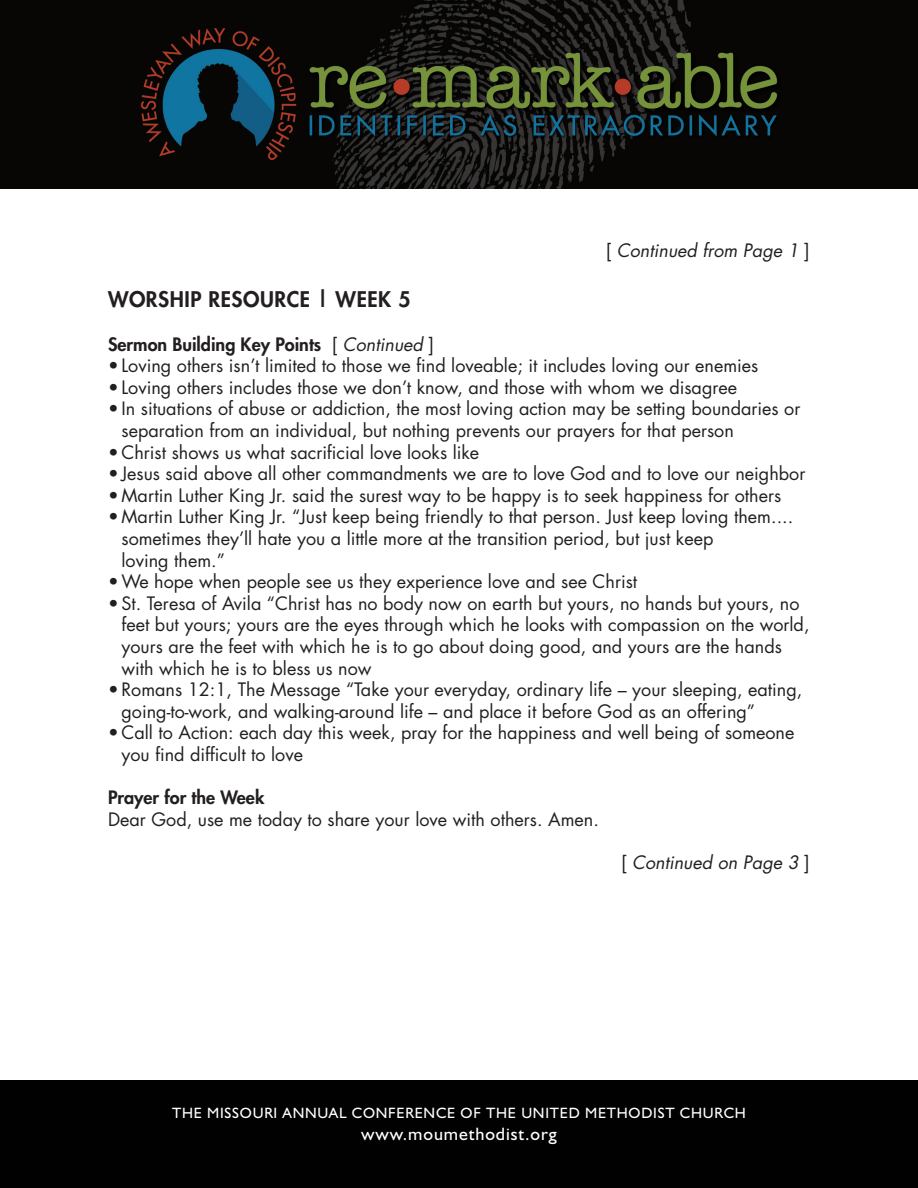
<style>
.page{position:relative;width:918px;height:1188px;background:#fff}
.page>*{position:absolute;margin:0;border:0;box-sizing:border-box;transform-origin:0 0}
.t1{font:800 21px "Futura";letter-spacing:.025em;color:#231f20}
.t2{font:18px/21.6px "Futura";color:#231f20}
.t3{font:800 18px "Futura";color:#231f20}
.t4{font:italic 18px "Futura";color:#231f20}
.t5{font:18px "Humanist 521 BT";letter-spacing:.05em;color:#fff}
.t6{font:15px "Humanist 521 BT";letter-spacing:.05em;color:#fff}
.s1{font-style:normal}
.s2{font-weight:400}
.s3{font-weight:400;font-style:italic}
</style>
<div class="page">
<div style="left:0;top:1080px;width:918px;height:108px;background:#010101"></div>
<img style="left:0;top:0;width:918px;height:189px">
<p class="t4" style="left:606px;top:238px;width:206px"><span class="s1">[</span> Continued from Page 1 <span class="s1">]</span></p>
<p class="t1" style="left:108px;top:286px;width:304px">WORSHIP RESOURCE | WEEK 5</p>
<p class="t3" style="left:108px;top:332px;width:328px">Sermon Building Key Points <span class="s2">[</span> <span class="s3">Continued</span> <span class="s2">]</span></p>
<p class="t2" style="left:108px;top:355px;width:652px">• Loving others isn’t limited to those we find loveable; it includes loving our enemies</p>
<p class="t2" style="left:108px;top:376px;width:631px">• Loving others includes those we don’t know, and those with whom we disagree</p>
<p class="t2" style="left:122px;top:398px;width:680px;text-indent:-14px">• In situations of abuse or addiction, the most loving action may be setting boundaries or separation from an individual, but nothing prevents our prayers for that person</p>
<p class="t2" style="left:108px;top:441px;width:373px">• Christ shows us what sacrificial love looks like</p>
<p class="t2" style="left:108px;top:463px;width:699px">• Jesus said above all other commandments we are to love God and to love our neighbor</p>
<p class="t2" style="left:108px;top:484px;width:675px">• Martin Luther King Jr. said the surest way to be happy is to seek happiness for others</p>
<p class="t2" style="left:108px;top:506px;width:687px">• Martin Luther King Jr. “Just keep being friendly to that person. Just keep loving them....</p>
<p class="t2" style="left:122px;top:527px;width:593px">sometimes they’ll hate you a little more at the transition period, but just keep</p>
<p class="t2" style="left:122px;top:549px;width:105px">loving them.”</p>
<p class="t2" style="left:108px;top:571px;width:531px">• We hope when people see us they experience love and see Christ</p>
<p class="t2" style="left:108px;top:592px;width:693px">• St. Teresa of Avila “Christ has no body now on earth but yours, no hands but yours, no</p>
<p class="t2" style="left:122px;top:614px;width:690px">feet but yours; yours are the eyes through which he looks with compassion on the world,</p>
<p class="t2" style="left:122px;top:635px;width:662px">yours are the feet with which he is to go about doing good, and yours are the hands</p>
<p class="t2" style="left:122px;top:657px;width:252px">with which he is to bless us now</p>
<p class="t2" style="left:122px;top:679px;width:682px;text-indent:-14px">• Romans 12:1, The Message “Take your everyday, ordinary life – your sleeping, eating, going-to-work, and walking-around life – and place it before God as an offering”</p>
<p class="t2" style="left:122px;top:722px;width:674px;text-indent:-14px">• Call to Action: each day this week, pray for the happiness and well being of someone you find difficult to love</p>
<p class="t3" style="left:108px;top:786px;width:158px">Prayer for the Week</p>
<p class="t2" style="left:108px;top:808px;width:492px">Dear God, use me today to share your love with others. Amen.</p>
<p class="t4" style="left:621px;top:850px;width:190px"><span class="s1">[</span> Continued on Page 3 <span class="s1">]</span></p>
<p class="t6" style="left:172px;top:1104px;width:575px">THE MISSOURI ANNUAL CONFERENCE OF THE UNITED METHODIST CHURCH</p>
<p class="t5" style="left:361px;top:1123px;width:197px">www.moumethodist.org</p>
</div>
